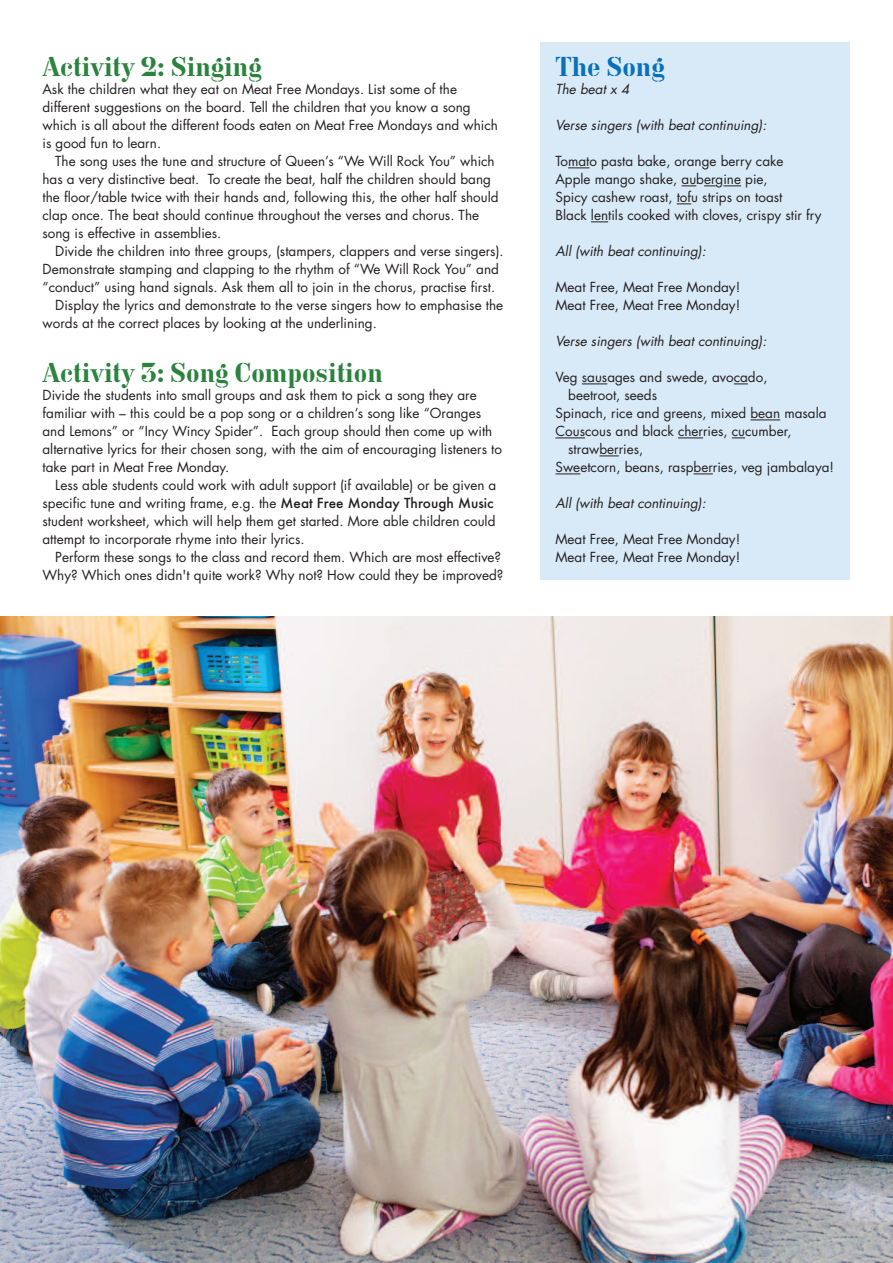
<style>
.page{position:relative;width:893px;height:1263px;background:#fff}
.page>*{position:absolute;margin:0;border:0;box-sizing:border-box;transform-origin:0 0}
.t1{font:27px "Le Corbusier LL";color:#2b833e}
.t2{font:27px "Le Corbusier LL";color:#0970b9}
.t3{font:13.5px/18px "Futura";color:#231f20}
.t4{font:italic 13.5px "Futura";color:#231f20}
.s1{font-weight:500}
</style>
<div class="page">
<img style="left:0;top:616px;width:893px;height:647px">
<div style="left:540px;top:43px;width:310px;height:537px;background:#d8eaf7"></div>
<svg style="left:568px;top:168px;width:21px;height:1px"></svg>
<svg style="left:682px;top:186px;width:14px;height:1px"></svg>
<svg style="left:704px;top:186px;width:12px;height:1px"></svg>
<svg style="left:723px;top:186px;width:18px;height:1px"></svg>
<svg style="left:677px;top:204px;width:14px;height:1px"></svg>
<svg style="left:591px;top:222px;width:17px;height:1px"></svg>
<svg style="left:582px;top:384px;width:25px;height:1px"></svg>
<svg style="left:734px;top:384px;width:14px;height:1px"></svg>
<hr style="left:750px;top:420px;width:30px;height:1px;background:#231f20">
<hr style="left:555px;top:438px;width:30px;height:1px;background:#231f20">
<svg style="left:678px;top:438px;width:25px;height:1px"></svg>
<svg style="left:732px;top:438px;width:13px;height:1px"></svg>
<svg style="left:599px;top:456px;width:20px;height:1px"></svg>
<svg style="left:555px;top:474px;width:25px;height:1px"></svg>
<svg style="left:694px;top:474px;width:19px;height:1px"></svg>
<h1 class="t1" style="left:43px;top:57px;width:221px">Activity 2: Singing</h1>
<p class="t3" style="left:43px;top:82px;width:457px">Ask the children what they eat on Meat Free Mondays. List some of the different suggestions on the board. Tell the children that you know a song which is all about the different foods eaten on Meat Free Mondays and which is good fun to learn.</p>
<p class="t3" style="left:43px;top:154px;width:458px;text-indent:13px">The song uses the tune and structure of Queen’s “We Will Rock You” which has a very distinctive beat. To create the beat, half the children should bang the floor/table twice with their hands and, following this, the other half should clap once. The beat should continue throughout the verses and chorus. The song is effective in assemblies.</p>
<p class="t3" style="left:55px;top:244px;width:450px">Divide the children into three groups, (stampers, clappers and verse singers).</p>
<p class="t3" style="left:43px;top:262px;width:458px">Demonstrate stamping and clapping to the rhythm of “We Will Rock You” and</p>
<p class="t3" style="left:43px;top:280px;width:454px">“conduct” using hand signals. Ask them all to join in the chorus, practise first.</p>
<p class="t3" style="left:55px;top:298px;width:449px">Display the lyrics and demonstrate to the verse singers how to emphasise the</p>
<p class="t3" style="left:43px;top:316px;width:336px">words at the correct places by looking at the underlining.</p>
<h1 class="t1" style="left:43px;top:363px;width:342px">Activity 3: Song Composition</h1>
<p class="t3" style="left:43px;top:388px;width:461px">Divide the students into small groups and ask them to pick a song they are familiar with – this could be a pop song or a children’s song like “Oranges and Lemons” or “Incy Wincy Spider”. Each group should then come up with alternative lyrics for their chosen song, with the aim of encouraging listeners to take part in Meat Free Monday.</p>
<p class="t3" style="left:43px;top:478px;width:455px;text-indent:13px">Less able students could work with adult support (if available) or be given a specific tune and writing frame, e.g. the <span class="s1">Meat Free Monday Through Music </span>student worksheet, which will help them get started. More able children could attempt to incorporate rhyme into their lyrics.</p>
<p class="t3" style="left:43px;top:550px;width:463px;text-align:right">Perform these songs to the class and record them. Which are most effective?<br>Why? Which ones didn't quite work? Why not? How could they be improved?</p>
<h1 class="t2" style="left:555px;top:57px;width:111px">The Song</h1>
<p class="t4" style="left:555px;top:83px;width:75px">The beat x 4</p>
<p class="t4" style="left:555px;top:119px;width:213px">Verse singers (with beat continuing):</p>
<p class="t3" style="left:555px;top:154px;width:268px">Tomato pasta bake, orange berry cake Apple mango shake, aubergine pie,<br>Spicy cashew roast, tofu strips on toast<br>Black lentils cooked with cloves, crispy stir fry</p>
<p class="t4" style="left:555px;top:245px;width:152px">All (with beat continuing):</p>
<p class="t3" style="left:555px;top:280px;width:186px">Meat Free, Meat Free Monday!<br>Meat Free, Meat Free Monday!</p>
<p class="t4" style="left:555px;top:335px;width:213px">Verse singers (with beat continuing):</p>
<p class="t3" style="left:555px;top:370px;width:213px">Veg sausages and swede, avocado,</p>
<p class="t3" style="left:568px;top:388px;width:90px">beetroot, seeds</p>
<p class="t3" style="left:555px;top:406px;width:273px">Spinach, rice and greens, mixed bean masala</p>
<p class="t3" style="left:555px;top:424px;width:238px">Couscous and black cherries, cucumber,</p>
<p class="t3" style="left:568px;top:442px;width:77px">strawberries,</p>
<p class="t3" style="left:555px;top:460px;width:280px">Sweetcorn, beans, raspberries, veg jambalaya!</p>
<p class="t4" style="left:555px;top:497px;width:152px">All (with beat continuing):</p>
<p class="t3" style="left:555px;top:532px;width:186px">Meat Free, Meat Free Monday!<br>Meat Free, Meat Free Monday!</p>
</div>
